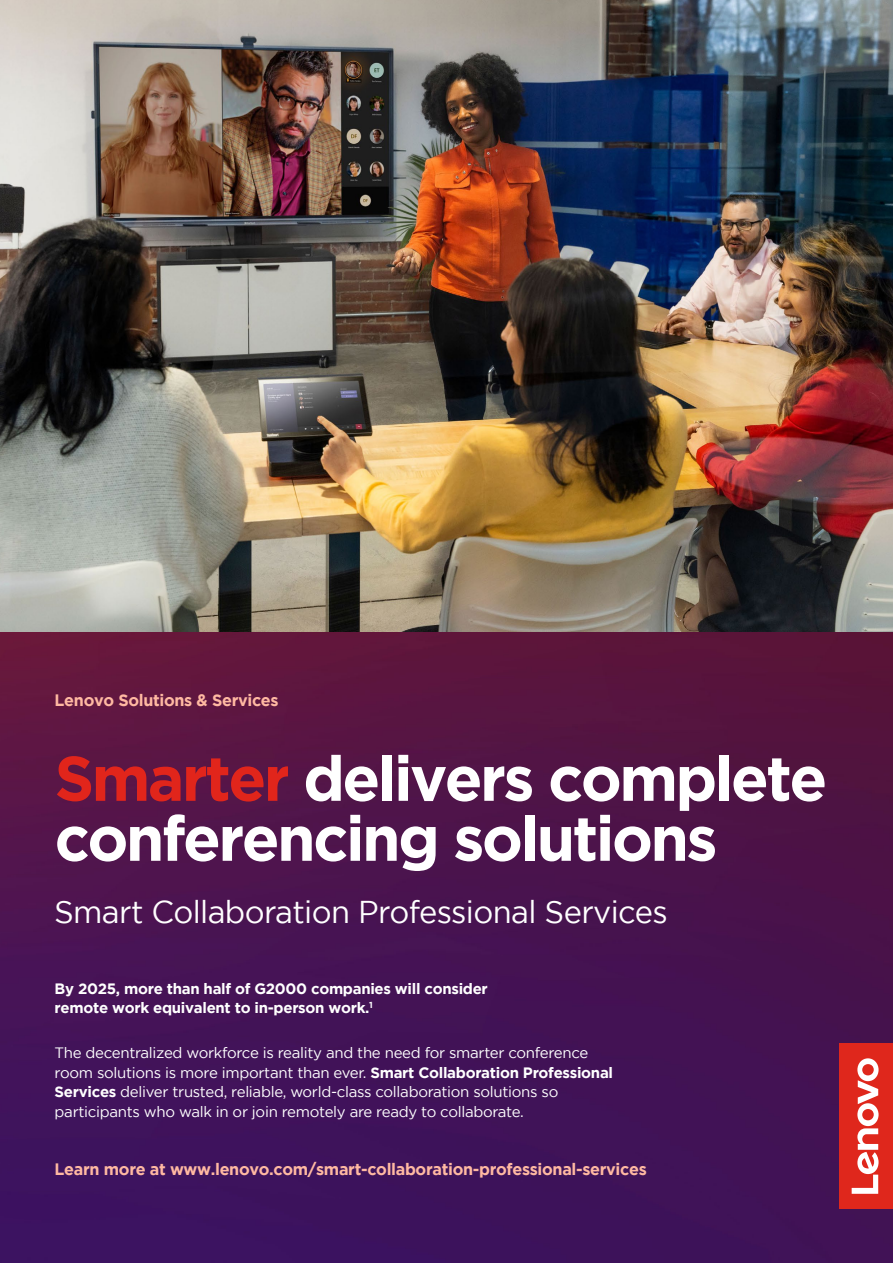
<style>
.page{position:relative;width:893px;height:1263px;background:#fff}
.page>*{position:absolute;margin:0;border:0;box-sizing:border-box;transform-origin:0 0}
.t1{font:700 63px/60px "Gotham";letter-spacing:-.04em;color:#fff}
.t2{font:31.5px "Gotham";letter-spacing:-.02em;color:#fff}
.t3{font:700 16.5px "Gotham";letter-spacing:-.02em;color:#ffb9a2}
.t4{font:15px/19.5px "Gotham";letter-spacing:-.02em;color:#fff}
.t5{font:700 15px/19.5px "Gotham";letter-spacing:-.02em;color:#fff}
.s1{color:#e1251b}
.s2{font-weight:700}
</style>
<div class="page">
<img style="left:0;top:631px;width:893px;height:632px">
<div style="left:839px;top:1043px;width:54px;height:166px;background:#df271c"></div>
<svg style="left:852px;top:1058px;width:26px;height:136px"></svg>
<img style="left:0;top:0;width:893px;height:631px">
<p class="t3" style="left:55px;top:690px;width:226px">Lenovo Solutions &amp; Services</p>
<h1 class="t1" style="left:55px;top:747px;width:774px"><span class="s1">Smarter</span> delivers complete conferencing solutions</h1>
<h2 class="t2" style="left:54px;top:894px;width:615px">Smart Collaboration Professional Services</h2>
<p class="t5" style="left:55px;top:978px;width:435px">By 2025, more than half of G2000 companies will consider remote work equivalent to in-person work.<sup>1</sup></p>
<p class="t4" style="left:55px;top:1043px;width:560px">The decentralized workforce is reality and the need for smarter conference room solutions is more important than ever. <span class="s2">Smart Collaboration Professional Services</span> deliver trusted, reliable, world-class collaboration solutions so participants who walk in or join remotely are ready to collaborate.</p>
<p class="t3" style="left:55px;top:1159px;width:594px">Learn more at www.lenovo.com/smart-collaboration-professional-services</p>
</div>
